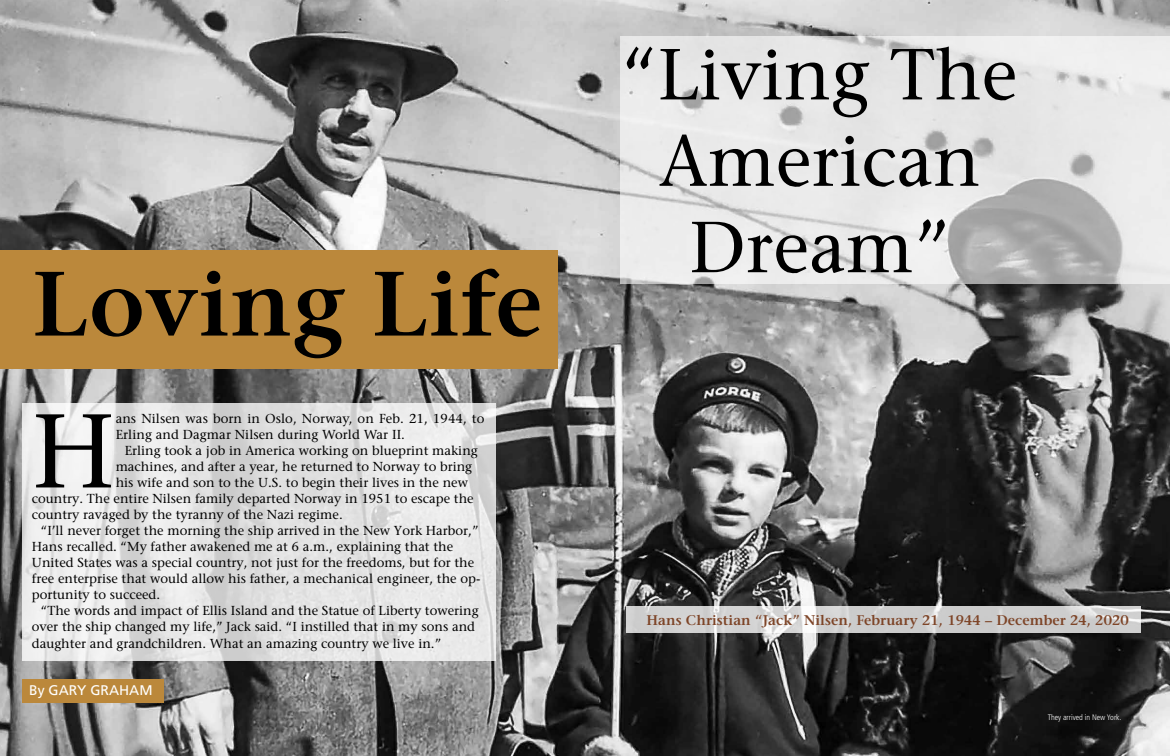
<style>
.page{position:relative;width:1170px;height:756px;background:#fff}
.page>*{position:absolute;margin:0;border:0;box-sizing:border-box;transform-origin:0 0}
.t1{font:104.4px "Stone Serif";color:#000}
.t2{font:600 91px "Stone Serif";color:#000}
.t3{font:72px/86.4px "Stone Serif";color:#000;text-align:center}
.t4{font:600 14px "Stone Serif";letter-spacing:.005em;color:#7e4528}
.t5{font:14px "Frutiger";color:#fff}
.t6{font:13px/16px "Stone Serif";color:#000}
.t7{font:300 condensed 8px "Frutiger";color:#fff}
</style>
<div class="page">
<img style="left:0;top:0;width:1170px;height:756px">
<svg style="left:22px;top:403px;width:474px;height:258px;fill:#e7e7e7"></svg>
<svg style="left:621px;top:36px;width:549px;height:247px;background:#e0e0e0"></svg>
<div style="left:0;top:251px;width:558px;height:118px;background:#bb883b"></div>
<div style="left:22px;top:679px;width:141px;height:24px;background:#bb883b"></div>
<svg style="left:626px;top:606px;width:515px;height:27px;background:#d2d2d2"></svg>
<h2 class="t2" style="left:32px;top:248px;width:512px">Loving Life</h2>
<h1 class="t1" style="left:32px;top:387px;width:85px">H</h1>
<p class="t6" style="left:116px;top:411px;width:370px">ans Nilsen was born in Oslo, Norway, on Feb. 21, 1944, to<br>Erling and Dagmar Nilsen during World War II.</p>
<p class="t6" style="left:125px;top:443px;width:355px">Erling took a job in America working on blueprint making</p>
<p class="t6" style="left:116px;top:459px;width:358px">machines, and after a year, he returned to Norway to bring</p>
<p class="t6" style="left:116px;top:475px;width:354px">his wife and son to the U.S. to begin their lives in the new</p>
<p class="t6" style="left:32px;top:491px;width:443px">country. The entire Nilsen family departed Norway in 1951 to escape the</p>
<p class="t6" style="left:32px;top:507px;width:312px">country ravaged by the tyranny of the Nazi regime.</p>
<p class="t6" style="left:41px;top:523px;width:439px">“I’ll never forget the morning the ship arrived in the New York Harbor,”</p>
<p class="t6" style="left:32px;top:539px;width:423px">Hans recalled. “My father awakened me at 6 a.m., explaining that the</p>
<p class="t6" style="left:32px;top:555px;width:444px">United States was a special country, not just for the freedoms, but for the</p>
<p class="t6" style="left:32px;top:571px;width:450px">free enterprise that would allow his father, a mechanical engineer, the op-</p>
<p class="t6" style="left:32px;top:587px;width:130px">portunity to succeed.</p>
<p class="t6" style="left:41px;top:603px;width:439px">“The words and impact of Ellis Island and the Statue of Liberty towering</p>
<p class="t6" style="left:32px;top:619px;width:445px">over the ship changed my life,” Jack said. “I instilled that in my sons and</p>
<p class="t6" style="left:32px;top:635px;width:411px">daughter and grandchildren. What an amazing country we live in.”</p>
<p class="t5" style="left:29px;top:682px;width:125px">By GARY GRAHAM</p>
<h3 class="t3" style="left:622px;top:31px;width:397px">“Living The<br>American<br>Dream”</h3>
<p class="t4" style="left:646px;top:611px;width:484px">Hans Christian “Jack” Nilsen, February 21, 1944 – December 24, 2020</p>
<p class="t7" style="left:1048px;top:713px;width:75px">They arrived in New York.</p>
</div>
